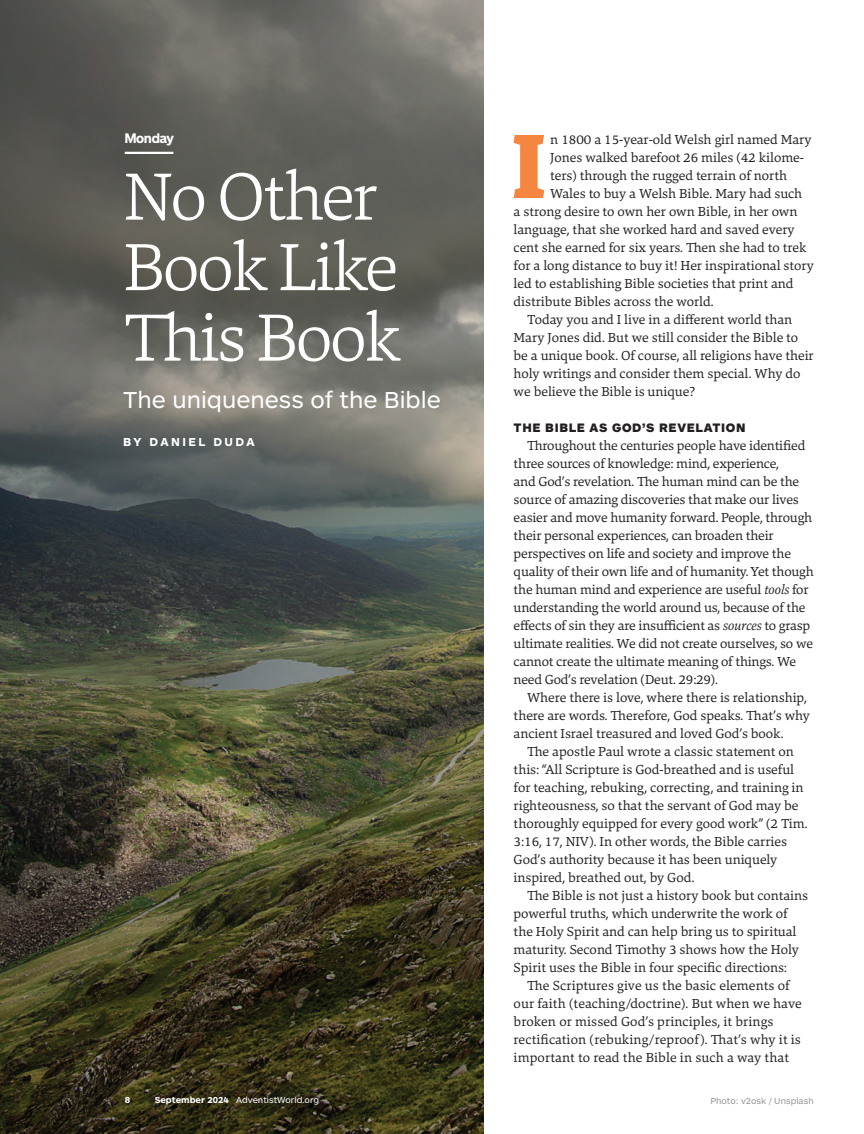
<style>
.page{position:relative;width:864px;height:1134px;background:#fff}
.page>*{position:absolute;margin:0;border:0;box-sizing:border-box;transform-origin:0 0}
.WOP_Drop_Caps{font:900 94.65px "Danton";color:#f5863f}
.WOP_H1{font:300 69px/70.5px "Danton";letter-spacing:-.04em;color:#fff}
.Feature_H2{font:24px "ARS Maquette Pro";color:#fff}
.Main_Body{font:13.5px/18px "Danton";color:#231f20}
.WOP_Drop_Caps-2{font:13.5px "Danton";color:#231f20}
.t1{font:700 13.5px "ARS Maquette Pro";color:#fff}
.Subheads{font:900 12.75px "ARS Maquette Pro";letter-spacing:.05em;color:#231f20}
.Byline{font:700 12px "ARS Maquette Pro";letter-spacing:.2em;color:#fff}
.t2{font:9px "ARS Maquette Pro";color:#fff}
.New_Photo_Credit{font:9px "ARS Maquette Pro";color:#939598}
.t3{font:700 9px "ARS Maquette Pro";color:#fff}
.s1{font-style:italic}
.s2{font-weight:700}
</style>
<div class="page">
<img style="left:0;top:0;width:484px;height:1134px">
<hr style="left:125px;top:152px;width:48px;height:2px;background:#fff">
<p class="t1" style="left:125px;top:130px;width:51px">Monday</p>
<p class="WOP_H1" style="left:123px;top:161px;width:279px">No Other<br>Book Like<br>This Book</p>
<p class="Feature_H2" style="left:123px;top:385px;width:319px">The uniqueness of the Bible</p>
<p class="Byline" style="left:123px;top:434px;width:133px">BY DANIEL DUDA</p>
<p class="WOP_Drop_Caps" style="left:512px;top:103px;width:35px">I</p>
<p class="WOP_Drop_Caps-2" style="left:550px;top:131px;width:263px">n 1800 a 15-year-old Welsh girl named Mary</p>
<p class="WOP_Drop_Caps-2" style="left:550px;top:149px;width:255px">Jones walked barefoot 26 miles (42 kilome-</p>
<p class="WOP_Drop_Caps-2" style="left:550px;top:167px;width:238px">ters) through the rugged terrain of north</p>
<p class="WOP_Drop_Caps-2" style="left:550px;top:185px;width:254px">Wales to buy a Welsh Bible. Mary had such</p>
<p class="WOP_Drop_Caps-2" style="left:514px;top:203px;width:285px">a strong desire to own her own Bible, in her own</p>
<p class="WOP_Drop_Caps-2" style="left:514px;top:221px;width:283px">language, that she worked hard and saved every</p>
<p class="WOP_Drop_Caps-2" style="left:514px;top:239px;width:294px">cent she earned for six years. Then she had to trek</p>
<p class="WOP_Drop_Caps-2" style="left:514px;top:257px;width:302px">for a long distance to buy it! Her inspirational story</p>
<p class="WOP_Drop_Caps-2" style="left:514px;top:275px;width:281px">led to establishing Bible societies that print and</p>
<p class="WOP_Drop_Caps-2" style="left:514px;top:293px;width:202px">distribute Bibles across the world.</p>
<p class="Main_Body" style="left:514px;top:310px;width:302px;text-indent:14px">Today you and I live in a different world than Mary Jones did. But we still consider the Bible to be a unique book. Of course, all religions have their holy writings and consider them special. Why do we believe the Bible is unique?</p>
<p class="Subheads" style="left:514px;top:419px;width:233px">THE BIBLE AS GOD’S REVELATION</p>
<p class="Main_Body" style="left:514px;top:436px;width:302px;text-indent:14px">Throughout the centuries people have identified three sources of knowledge: mind, experience,<br>and God’s revelation. The human mind can be the source of amazing discoveries that make our lives easier and move humanity forward. People, through their personal experiences, can broaden their perspectives on life and society and improve the quality of their own life and of humanity. Yet though the human mind and experience are useful <span class="s1">tools</span> for understanding the world around us, because of the effects of sin they are insufficient as <span class="s1">sources</span> to grasp ultimate realities. We did not create ourselves, so we cannot create the ultimate meaning of things. We need God’s revelation (Deut. 29:29).</p>
<p class="Main_Body" style="left:514px;top:688px;width:298px;text-indent:14px">Where there is love, where there is relationship, there are words. Therefore, God speaks. That’s why ancient Israel treasured and loved God’s book.</p>
<p class="Main_Body" style="left:514px;top:742px;width:296px;text-indent:14px">The apostle Paul wrote a classic statement on this: “All Scripture is God-breathed and is useful for teaching, rebuking, correcting, and training in righteousness, so that the servant of God may be thoroughly equipped for every good work” (2 Tim.<br>3:16, 17, NIV). In other words, the Bible carries God’s authority because it has been uniquely inspired, breathed out, by God.</p>
<p class="Main_Body" style="left:514px;top:886px;width:296px;text-indent:14px">The Bible is not just a history book but contains powerful truths, which underwrite the work of the Holy Spirit and can help bring us to spiritual maturity. Second Timothy 3 shows how the Holy Spirit uses the Bible in four specific directions:</p>
<p class="Main_Body" style="left:514px;top:976px;width:290px;text-indent:14px">The Scriptures give us the basic elements of our faith (teaching/doctrine). But when we have broken or missed God’s principles, it brings rectification (rebuking/reproof ). That’s why it is important to read the Bible in such a way that</p>
<p class="t3" style="left:125px;top:1094px;width:7px">8</p>
<p class="t2" style="left:155px;top:1094px;width:166px"><span class="s2">September 2024</span> AdventistWorld.org</p>
<p class="New_Photo_Credit" style="left:711px;top:1095px;width:105px">Photo: v2osk / Unsplash</p>
</div>
